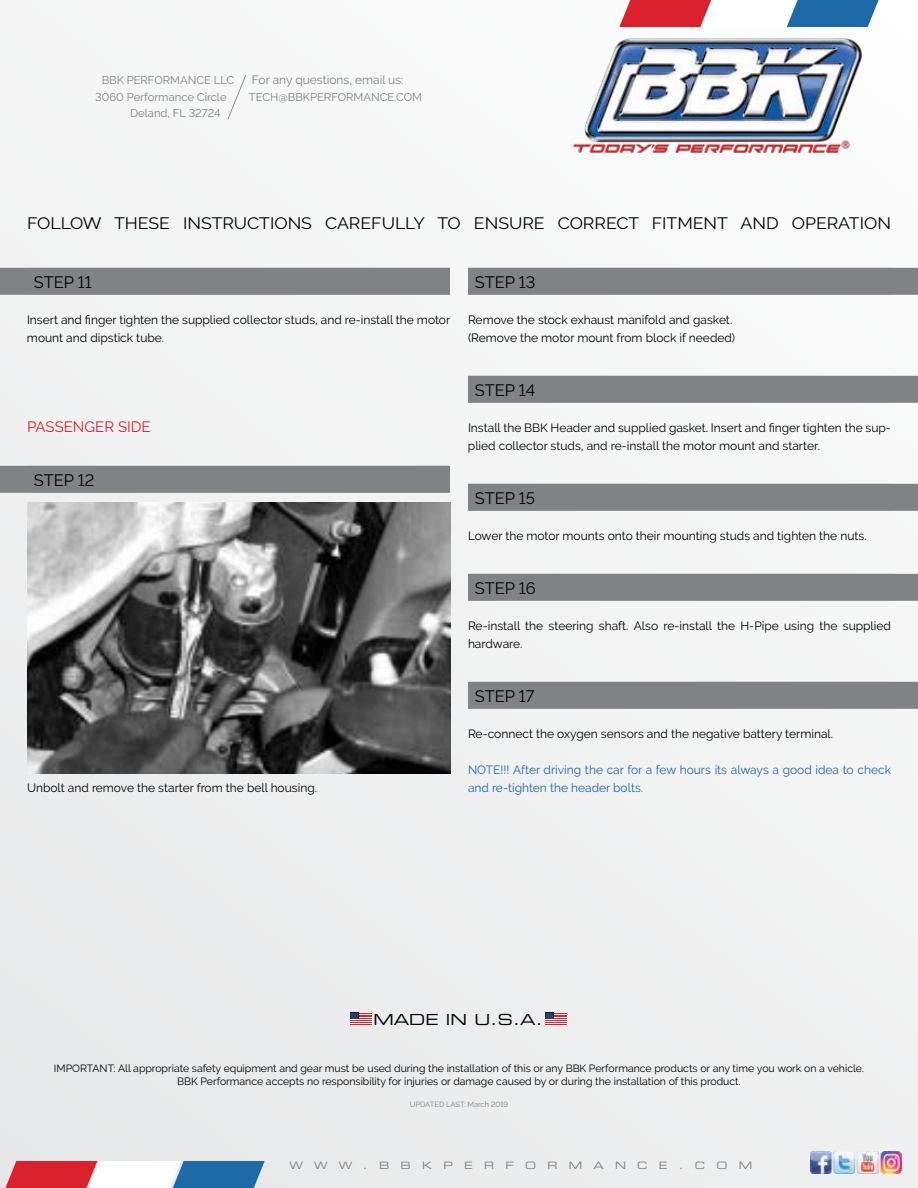
<style>
.page{position:relative;width:918px;height:1188px;background:#f2f2f3}
.page>*{position:absolute;margin:0;border:0;box-sizing:border-box;transform-origin:0 0}
.t1{font:16.5px "Raleway";color:#000;scale:1.07 1}
.t2{font:16.5px "Raleway";color:#000}
.t3{font:15.3px "Eurostile Extended Two";color:#000}
.t4{font:15px "Raleway";color:#da202c}
.t5{font:12px/18px "Raleway";color:#000}
.t6{font:12px/18px "Raleway";color:#1d68a6}
.t7{font:12px "Raleway";color:#808285}
.t8{font:11.25px "Raleway";color:#808285}
.t9{font:10.5px/12.6px "Raleway";color:#000;text-align:center}
.t10{font:10.2px "Eurostile Extended Two";letter-spacing:1.11em;color:#808285}
.t11{font:7.5px "Raleway";color:#808285}
</style>
<div class="page">
<svg style="left:619px;top:0;width:265px;height:27px"></svg>
<svg style="left:0;top:1161px;width:265px;height:27px"></svg>
<img style="left:573px;top:37px;width:290px;height:117px">
<svg style="left:227px;top:75px;width:19px;height:45px"></svg>
<svg style="left:545px;top:1013px;width:22px;height:12px"></svg>
<svg style="left:350px;top:1013px;width:21px;height:12px"></svg>
<img style="left:810px;top:1152px;width:92px;height:21px">
<div style="left:468px;top:682px;width:450px;height:27px;background:#808285"></div>
<div style="left:468px;top:574px;width:450px;height:27px;background:#808285"></div>
<div style="left:468px;top:484px;width:450px;height:27px;background:#808285"></div>
<div style="left:468px;top:376px;width:450px;height:27px;background:#808285"></div>
<div style="left:468px;top:268px;width:450px;height:27px;background:#808285"></div>
<div style="left:0;top:466px;width:450px;height:27px;background:#808285"></div>
<div style="left:0;top:268px;width:450px;height:27px;background:#808285"></div>
<img style="left:27px;top:502px;width:423px;height:272px">
<p class="t8" style="left:102px;top:74px;width:134px">BBK PERFORMANCE LLC</p>
<p class="t8" style="left:95px;top:90px;width:133px">3060 Performance Circle</p>
<p class="t8" style="left:130px;top:107px;width:92px">Deland, FL 32724</p>
<p class="t7" style="left:252px;top:73px;width:153px">For any questions, email us:</p>
<p class="t8" style="left:249px;top:90px;width:175px">TECH@BBKPERFORMANCE.COM</p>
<h1 class="t1" style="left:27px;top:214px;width:809px">FOLLOW THESE INSTRUCTIONS CAREFULLY TO ENSURE CORRECT FITMENT AND OPERATION</h1>
<p class="t2" style="left:34px;top:273px;width:59px">STEP 11</p>
<p class="t5" style="left:27px;top:311px;width:425px">Insert and finger tighten the supplied collector studs, and re-install the motor</p>
<p class="t5" style="left:27px;top:329px;width:139px">mount and dipstick tube.</p>
<p class="t4" style="left:27px;top:418px;width:125px">PASSENGER SIDE</p>
<p class="t2" style="left:34px;top:471px;width:62px">STEP 12</p>
<p class="t5" style="left:27px;top:779px;width:292px">Unbolt and remove the starter from the bell housing.</p>
<p class="t2" style="left:475px;top:273px;width:62px">STEP 13</p>
<p class="t5" style="left:468px;top:311px;width:269px">Remove the stock exhaust manifold and gasket. (Remove the motor mount from block if needed)</p>
<p class="t2" style="left:475px;top:381px;width:62px">STEP 14</p>
<p class="t5" style="left:468px;top:419px;width:425px">Install the BBK Header and supplied gasket. Insert and finger tighten the sup&shy;plied collector studs, and re-install the motor mount and starter.</p>
<p class="t2" style="left:475px;top:489px;width:62px">STEP 15</p>
<p class="t5" style="left:468px;top:527px;width:400px">Lower the motor mounts onto their mounting studs and tighten the nuts.</p>
<p class="t2" style="left:475px;top:579px;width:62px">STEP 16</p>
<p class="t5" style="left:468px;top:617px;width:425px">Re-install the steering shaft. Also re-install the H-Pipe using the supplied hardware.</p>
<p class="t2" style="left:475px;top:687px;width:61px">STEP 17</p>
<p class="t5" style="left:468px;top:725px;width:367px">Re-connect the oxygen sensors and the negative battery terminal.</p>
<p class="t6" style="left:468px;top:761px;width:425px">NOTE!!! After driving the car for a few hours its always a good idea to check and re-tighten the header bolts.</p>
<p class="t3" style="left:373px;top:1009px;width:171px">MADE IN U.S.A.</p>
<p class="t9" style="left:54px;top:1062px;width:812px">IMPORTANT: All appropriate safety equipment and gear must be used during the installation of this or any BBK Performance products or any time you work on a vehicle.<br>BBK Performance accepts no responsibility for injuries or damage caused by or during the installation of this product.</p>
<p class="t11" style="left:410px;top:1100px;width:100px">UPDATED LAST: March 2019</p>
<p class="t10" style="left:289px;top:1158px;width:464px">WWW.BBKPERFORMANCE.COM</p>
</div>
